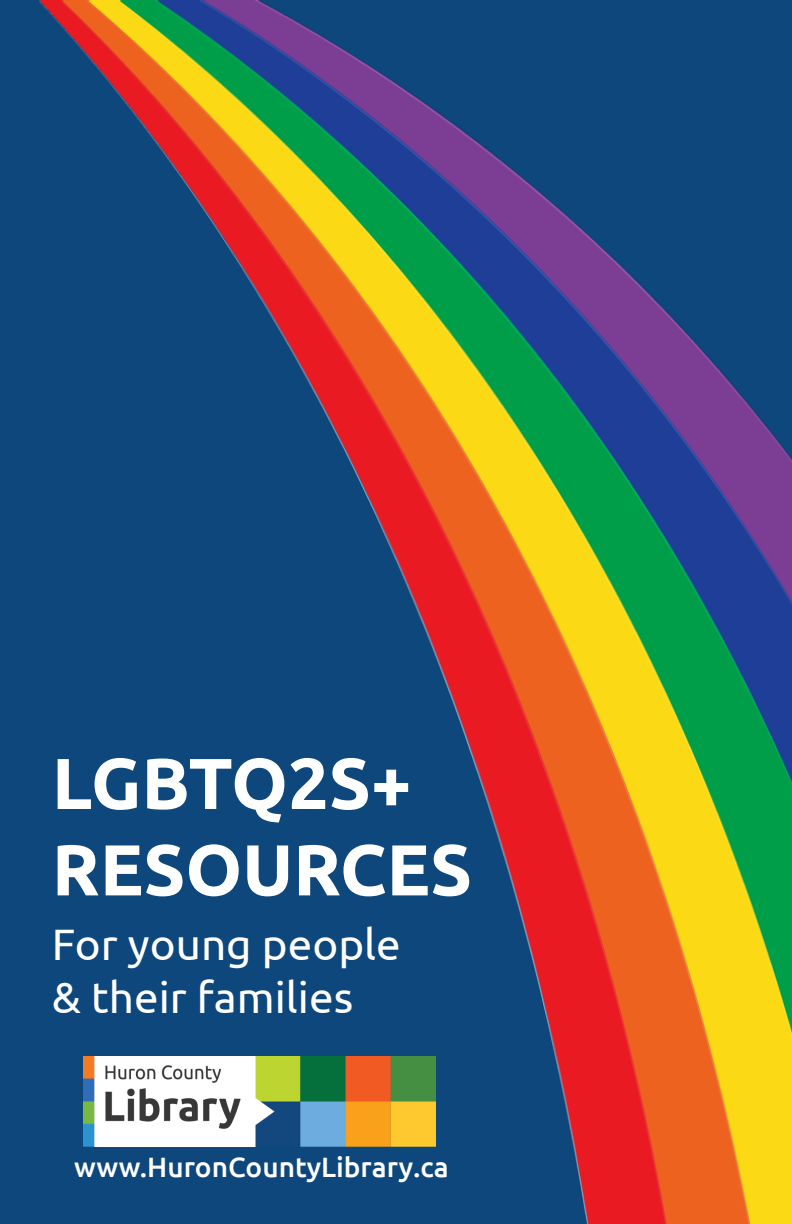
<style>
.page{position:relative;width:792px;height:1224px;background:#fff}
.page>*{position:absolute;margin:0;border:0;box-sizing:border-box;transform-origin:0 0}
.t1{font:700 72px "Ubuntu";color:#fff}
.t2{font:44px "Ubuntu";color:#fff}
.t3{font:500 28px "Ubuntu";color:#fff}
</style>
<div class="page">
<img style="left:0;top:0;width:792px;height:1224px">
<img style="left:83px;top:1056px;width:352px;height:90px">
<p class="t1" style="left:52px;top:740px;width:361px">LGBTQ2S+</p>
<p class="t1" style="left:52px;top:826px;width:422px">RESOURCES</p>
<p class="t2" style="left:52px;top:918px;width:351px">For young people</p>
<p class="t2" style="left:52px;top:971px;width:303px">&amp; their families</p>
<p class="t3" style="left:74px;top:1149px;width:376px">www.HuronCountyLibrary.ca</p>
</div>
